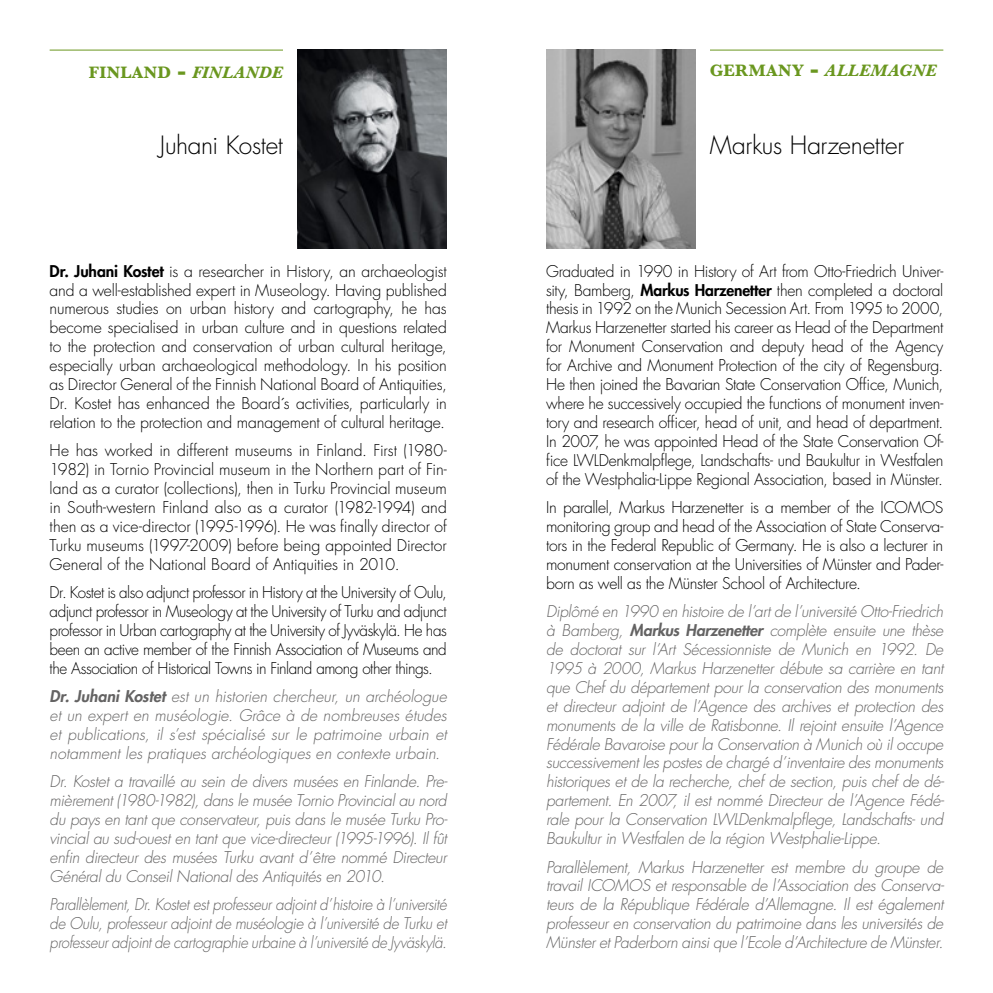
<style>
.page{position:relative;width:993px;height:993px;background:#fff}
.page>*{position:absolute;margin:0;border:0;box-sizing:border-box;transform-origin:0 0}
.t1{font:300 24.5px "Futura LT";letter-spacing:-.01em;color:#000}
.t2{font:italic 700 17.15px "Baskerville";letter-spacing:.015em;color:#6a971f}
.t3{font:300 15.75px/18.9px "Futura LT";letter-spacing:-.015em;color:#000;text-align:justify}
.t4{font:italic 300 15.75px/18.9px "Futura LT";letter-spacing:-.015em;color:#646363;text-align:justify}
.t5{font:italic 300 15.75px/18.9px "Futura LT";letter-spacing:-.015em;color:#646363;text-align:justify;scale:.95 1}
.s1{font-style:normal}
.s2{font-style:normal;font-size:24.5px}
.s3{font-weight:800}
</style>
<div class="page">
<hr style="left:709px;top:50px;width:234px;height:1px;background:#6a971f">
<hr style="left:50px;top:50px;width:233px;height:1px;background:#6a971f">
<img style="left:298px;top:50px;width:148px;height:198px">
<img style="left:546px;top:50px;width:148px;height:198px">
<p class="t2" style="left:89px;top:66px;width:195px"><span class="s1">FINLAND</span> <span class="s2">-</span> FINLANDE</p>
<p class="t2" style="left:709px;top:65px;width:228px"><span class="s1">GERMANY</span> <span class="s2">-</span> ALLEMAGNE</p>
<h1 class="t1" style="left:160px;top:130px;width:124px">Juhani Kostet</h1>
<h1 class="t1" style="left:709px;top:131px;width:196px">Markus Harzenetter</h1>
<p class="t3" style="left:50px;top:262px;width:398px"><span class="s3">Dr. Juhani Kostet</span> is a researcher in History, an archaeologist and a well-established expert in Museology. Having published numerous studies on urban history and cartography, he has become specialised in urban culture and in questions related to the protection and conservation of urban cultural heritage, especially urban archaeological methodology. In his position as Director General of the Finnish National Board of Antiquities, Dr. Kostet has enhanced the Board´s activities, particularly in relation to the protection and management of cultural heritage.</p>
<p class="t3" style="left:50px;top:441px;width:398px">He has worked in different museums in Finland. First (1980- 1982) in Tornio Provincial museum in the Northern part of Fin&shy;land as a curator (collections), then in Turku Provincial museum in South-western Finland also as a curator (1982-1994) and then as a vice-director (1995-1996). He was finally director of Turku museums (1997-2009) before being appointed Director General of the National Board of Antiquities in 2010.</p>
<p class="t3" style="left:50px;top:583px;width:398px">Dr. Kostet is also adjunct professor in History at the University of Oulu, adjunct professor in Museology at the University of Turku and adjunct professor in Urban cartography at the University of Jyväskylä. He has been an active member of the Finnish Association of Museums and the Association of Historical Towns in Finland among other things.</p>
<p class="t4" style="left:50px;top:687px;width:398px"><span class="s3">Dr. Juhani Kostet</span> est un historien chercheur, un archéologue et un expert en muséologie. Grâce à de nombreuses études et publications, il s’est spécialisé sur le patrimoine urbain et notamment les pratiques archéologiques en contexte urbain.</p>
<p class="t4" style="left:50px;top:772px;width:399px">Dr. Kostet a travaillé au sein de divers musées en Finlande. Pre&shy;mièrement (1980-1982), dans le musée Tornio Provincial au nord du pays en tant que conservateur, puis dans le musée Turku Pro&shy;vincial au sud-ouest en tant que vice-directeur (1995-1996). Il fût enfin directeur des musées Turku avant d’être nommé Directeur Général du Conseil National des Antiquités en 2010.</p>
<p class="t5" style="left:50px;top:895px;width:419px">Parallèlement, Dr. Kostet est professeur adjoint d’histoire à l’université de Oulu, professeur adjoint de muséologie à l’université de Turku et professeur adjoint de cartographie urbaine à l’université de Jyväskylä.</p>
<p class="t3" style="left:546px;top:262px;width:398px">Graduated in 1990 in History of Art from Otto-Friedrich Univer&shy;sity, Bamberg, <span class="s3">Markus Harzenetter</span> then completed a doctoral thesis in 1992 on the Munich Secession Art. From 1995 to 2000, Markus Harzenetter started his career as Head of the Department for Monument Conservation and deputy head of the Agency for Archive and Monument Protection of the city of Regensburg.<br>He then joined the Bavarian State Conservation Office, Munich, where he successively occupied the functions of monument inven&shy;tory and research officer, head of unit, and head of department.<br>In 2007, he was appointed Head of the State Conservation Of&shy;fice LWLDenkmalpflege, Landschafts- und Baukultur in Westfalen of the Westphalia-Lippe Regional Association, based in Münster.</p>
<p class="t3" style="left:546px;top:498px;width:398px">In parallel, Markus Harzenetter is a member of the ICOMOS monitoring group and head of the Association of State Conserva&shy;tors in the Federal Republic of Germany. He is also a lecturer in monument conservation at the Universities of Münster and Pader&shy;born as well as the Münster School of Architecture.</p>
<p class="t4" style="left:546px;top:602px;width:399px">Diplômé en 1990 en histoire de l’art de l’université Otto-Friedrich à Bamberg, <span class="s3">Markus Harzenetter</span> complète ensuite une thèse de doctorat sur l’Art Sécessionniste de Munich en 1992. De 1995 à 2000, Markus Harzenetter débute sa carrière en tant que Chef du département pour la conservation des monuments et directeur adjoint de l’Agence des archives et protection des monuments de la ville de Ratisbonne. Il rejoint ensuite l’Agence Fédérale Bavaroise pour la Conservation à Munich où il occupe successivement les postes de chargé d’inventaire des monuments historiques et de la recherche, chef de section, puis chef de dé&shy;partement. En 2007, il est nommé Directeur de l’Agence Fédé&shy;rale pour la Conservation LWLDenkmalpflege, Landschafts- und Baukultur in Westfalen de la région Westphalie-Lippe.</p>
<p class="t4" style="left:546px;top:857px;width:399px">Parallèlement, Markus Harzenetter est membre du groupe de travail ICOMOS et responsable de l’Association des Conserva&shy;teurs de la République Fédérale d’Allemagne. Il est également professeur en conservation du patrimoine dans les universités de Münster et Paderborn ainsi que l’Ecole d’Architecture de Münster.</p>
</div>
